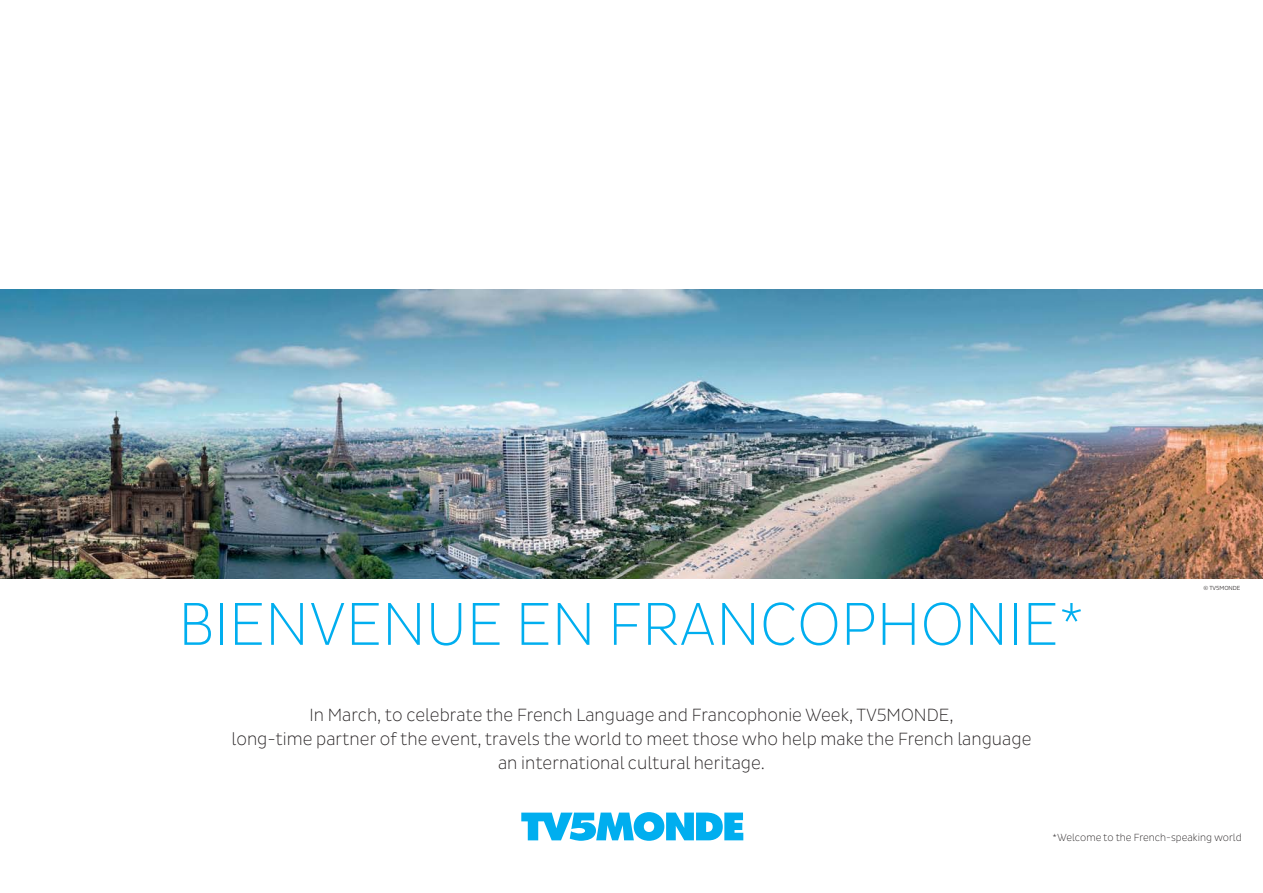
<style>
.page{position:relative;width:1263px;height:893px;background:#fff}
.page>*{position:absolute;margin:0;border:0;box-sizing:border-box;transform-origin:0 0}
.t1{font:300 61.5px "Pluto Sans Cond Ex";color:#00aeef}
.t2{font:300 18px/24px "Pluto Sans Cond Ex";color:#231f20;text-align:center}
.t3{font:300 10.5px "Pluto Sans Cond Ex";color:#231f20}
.t4{font:300 6px "Pluto Sans Cond";color:#231f20}
</style>
<div class="page">
<svg style="left:521px;top:812px;width:222px;height:29px"></svg>
<img style="left:0;top:290px;width:1263px;height:289px">
<h1 class="t1" style="left:178px;top:601px;width:908px">BIENVENUE EN FRANCOPHONIE*</h1>
<p class="t2" style="left:232px;top:704px;width:801px">In March, to celebrate the French Language and Francophonie Week, TV5MONDE,<br>long-time partner of the event, travels the world to meet those who help make the French language an international cultural heritage.</p>
<p class="t4" style="left:1203px;top:585px;width:38px">© TV5MONDE</p>
<p class="t3" style="left:1053px;top:834px;width:191px">*Welcome to the French-speaking world</p>
</div>
